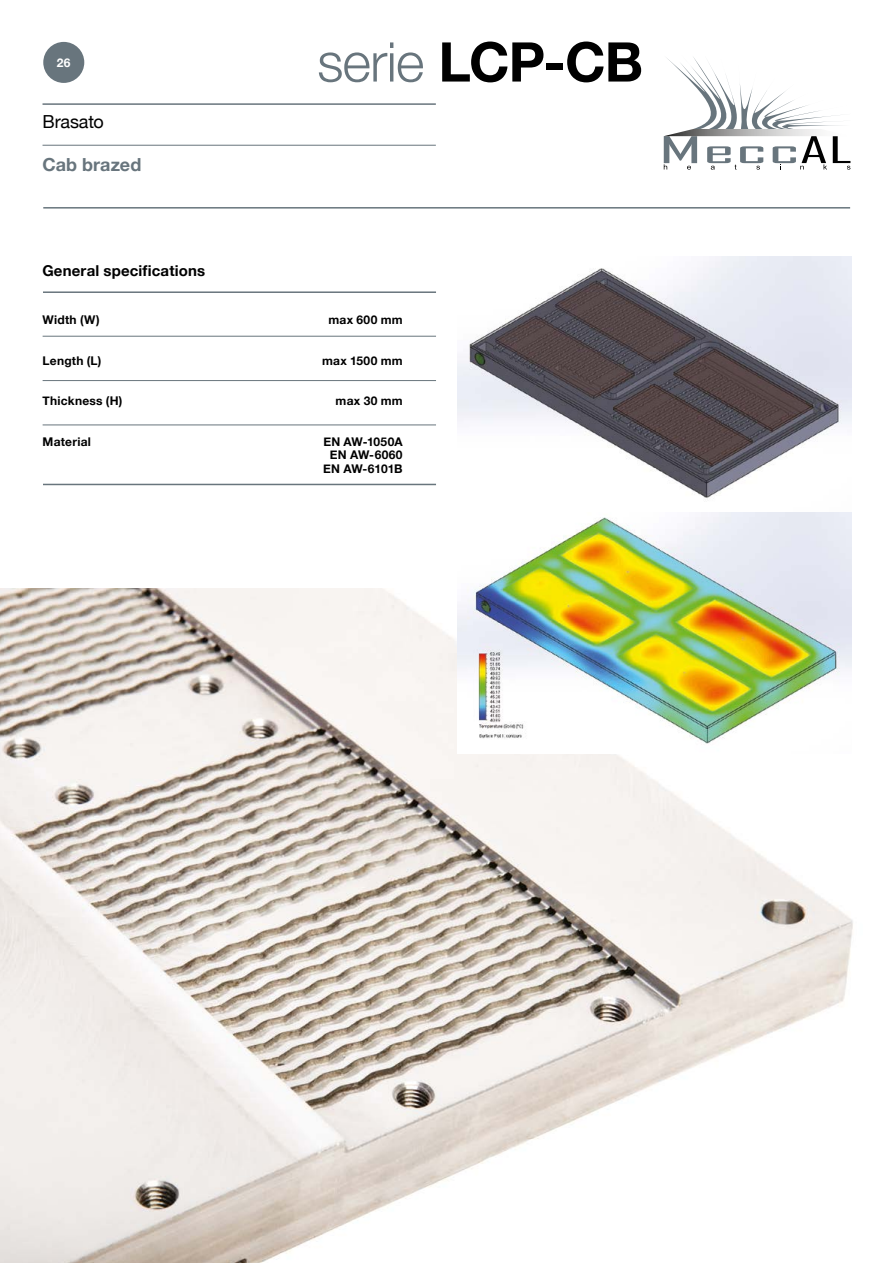
<style>
.page{position:relative;width:893px;height:1263px;background:#fff}
.page>*{position:absolute;margin:0;border:0;box-sizing:border-box;transform-origin:0 0}
.t1{font:700 54.75px "Helvetica Neue";color:#000}
.t2{font:700 18px "Helvetica Neue";letter-spacing:.005em;color:#68757d}
.t3{font:18px "Helvetica Neue";letter-spacing:-.01em;color:#000}
.t4{font:700 15px "Helvetica Neue";letter-spacing:.01em;color:#000}
.t5{font:700 12px/13.5px "Helvetica Neue";letter-spacing:.02em;color:#000;text-align:center}
.t6{font:700 12px "Helvetica Neue";color:#fff}
.s1{font-weight:300;color:#68757d}
</style>
<div class="page">
<img style="left:0;top:589px;width:853px;height:674px">
<svg style="left:664px;top:57px;width:186px;height:113px"></svg>
<div style="left:43px;top:42px;width:41px;height:41px;background:#68757d;border-radius:50%"></div>
<hr style="left:43px;top:145px;width:393px;height:1px;background:#68757d">
<hr style="left:43px;top:103px;width:393px;height:2px;background:#68757d">
<hr style="left:43px;top:207px;width:807px;height:2px;background:#68757d">
<img style="left:457px;top:256px;width:394px;height:498px">
<hr style="left:43px;top:425px;width:393px;height:1px;background:#68757d">
<hr style="left:43px;top:336px;width:393px;height:1px;background:#68757d">
<hr style="left:43px;top:380px;width:393px;height:1px;background:#68757d">
<hr style="left:43px;top:484px;width:393px;height:1px;background:#68757d">
<hr style="left:43px;top:291px;width:393px;height:2px;background:#68757d">
<p class="t6" style="left:57px;top:53px;width:15px">26</p>
<h2 class="t3" style="left:43px;top:109px;width:63px">Brasato</h2>
<h2 class="t2" style="left:43px;top:151px;width:100px">Cab brazed</h2>
<p class="t4" style="left:42px;top:259px;width:164px">General specifications</p>
<h1 class="t1" style="left:317px;top:19px;width:328px"><span class="s1">serie</span> LCP-CB</h1>
<p class="t5" style="left:43px;top:313px;width:59px">Width (W)</p>
<p class="t5" style="left:328px;top:313px;width:76px">max 600 mm</p>
<p class="t5" style="left:43px;top:354px;width:60px">Length (L)</p>
<p class="t5" style="left:322px;top:354px;width:82px">max 1500 mm</p>
<p class="t5" style="left:43px;top:394px;width:81px">Thickness (H)</p>
<p class="t5" style="left:336px;top:394px;width:69px">max 30 mm</p>
<p class="t5" style="left:43px;top:435px;width:50px">Material</p>
<p class="t5" style="left:323px;top:435px;width:81px">EN AW-1050A<br>EN AW-6060<br>EN AW-6101B</p>
</div>
